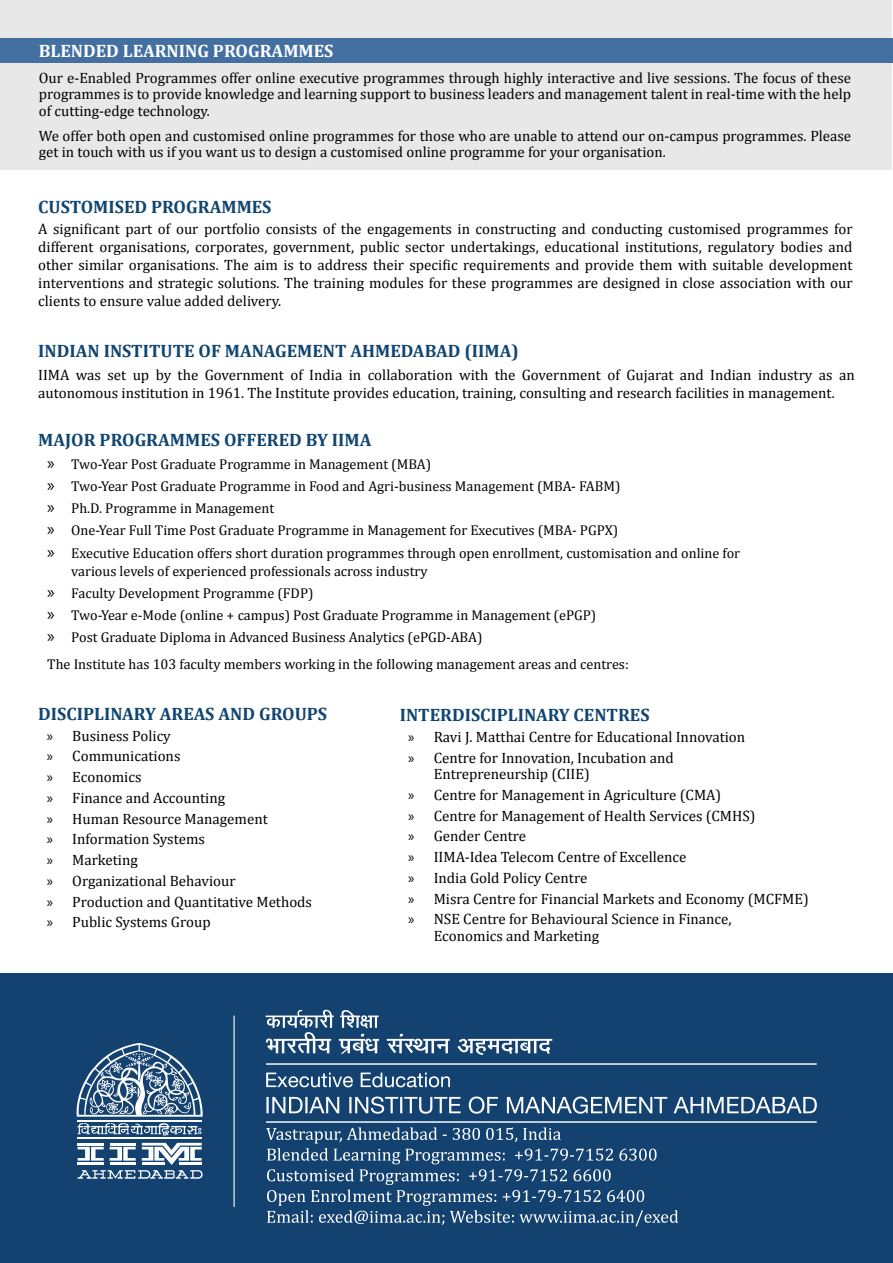
<style>
.page{position:relative;width:893px;height:1263px;background:#fff}
.page>*{position:absolute;margin:0;border:0;box-sizing:border-box;transform-origin:0 0}
.t1{font:700 18px "Cambria";color:#104571}
.t2{font:700 18px "Cambria";color:#fff}
.t3{font:15px/20.7px "Cambria";color:#000}
.t4{font:14.25px/22.2px "Cambria";color:#000}
.s1{font-family:"Myriad Pro";font-size:18px}
.s2{font-family:"Myriad Pro"}
</style>
<div class="page">
<div style="left:0;top:974px;width:893px;height:289px;background:#144270"></div>
<hr style="left:266px;top:1064px;width:551px;height:1px;background:#fff">
<svg style="left:266px;top:1010px;width:286px;height:45px"></svg>
<svg style="left:77px;top:1043px;width:126px;height:74px"></svg>
<svg style="left:78px;top:1143px;width:125px;height:36px"></svg>
<hr style="left:78px;top:1137px;width:124px;height:1px;background:#fff">
<svg style="left:78px;top:1123px;width:124px;height:13px"></svg>
<hr style="left:78px;top:1120px;width:124px;height:2px;background:#fff">
<hr style="left:234px;top:1015px;width:1px;height:192px;background:#fff">
<svg style="left:266px;top:1072px;width:551px;height:42px"></svg>
<svg style="left:266px;top:1127px;width:412px;height:99px"></svg>
<hr style="left:266px;top:1122px;width:551px;height:1px;background:#fff">
<div style="left:1px;top:1px;width:891px;height:169px;background:#e9e8e8"></div>
<div style="left:0;top:38px;width:892px;height:24px;background:#4470a1"></div>
<p class="t2" style="left:39px;top:38px;width:296px">BLENDED LEARNING PROGRAMMES</p>
<p class="t3" style="left:39px;top:69px;width:814px;line-height:16.5px;text-align:justify">Our e-Enabled Programmes offer online executive programmes through highly interactive and live sessions. The focus of these programmes is to provide knowledge and learning support to business leaders and management talent in real-time with the help of cutting-edge technology.</p>
<p class="t3" style="left:39px;top:127px;width:814px;line-height:16.5px">We offer both open and customised online programmes for those who are unable to attend our on-campus programmes. Please get in touch with us if you want us to design a customised online programme for your organisation.</p>
<p class="t1" style="left:38px;top:194px;width:235px">CUSTOMISED PROGRAMMES</p>
<p class="t3" style="left:38px;top:219px;width:816px;line-height:18px;text-align:justify">A significant part of our portfolio consists of the engagements in constructing and conducting customised programmes for different organisations, corporates, government, public sector undertakings, educational institutions, regulatory bodies and other similar organisations. The aim is to address their specific requirements and provide them with suitable development interventions and strategic solutions. The training modules for these programmes are designed in close association with our clients to ensure value added delivery.</p>
<p class="t1" style="left:38px;top:339px;width:482px">INDIAN INSTITUTE OF MANAGEMENT AHMEDABAD (IIMA)</p>
<p class="t3" style="left:38px;top:366px;width:818px;line-height:18px">IIMA was set up by the Government of India in collaboration with the Government of Gujarat and Indian industry as an autonomous institution in 1961. The Institute provides education, training, consulting and research facilities in management.</p>
<p class="t1" style="left:38px;top:427px;width:335px">MAJOR PROGRAMMES OFFERED BY IIMA</p>
<p class="t4" style="left:47px;top:453px;width:694px"><span class="s1">»</span> Two-Year Post Graduate Programme in Management (MBA)<br><span class="s1">»</span> Two-Year Post Graduate Programme in Food and Agri-business Management (MBA- FABM)<br><span class="s1">»</span> Ph.D. Programme in Management<br><span class="s1">»</span> One-Year Full Time Post Graduate Programme in Management for Executives (MBA- PGPX)<br><span class="s1">»</span> Executive Education offers short duration programmes through open enrollment, customisation and online for</p>
<p class="t4" style="left:47px;top:560px;width:551px;text-indent:24px">various levels of experienced professionals across industry<br><span class="s1">»</span> Faculty Development Programme (FDP)<br><span class="s1">»</span> Two-Year e-Mode (online + campus) Post Graduate Programme in Management (ePGP) <span class="s1">»</span> Post Graduate Diploma in Advanced Business Analytics (ePGD-ABA)</p>
<p class="t4" style="left:47px;top:653px;width:583px">The Institute has 103 faculty members working in the following management areas and centres:</p>
<p class="t1" style="left:38px;top:701px;width:290px">DISCIPLINARY AREAS AND GROUPS</p>
<p class="t3" style="left:47px;top:725px;width:267px"><span class="s2">»</span> Business Policy<br><span class="s2">»</span> Communications<br><span class="s2">»</span> Economics<br><span class="s2">»</span> Finance and Accounting<br><span class="s2">»</span> Human Resource Management<br><span class="s2">»</span> Information Systems<br><span class="s2">»</span> Marketing<br><span class="s2">»</span> Organizational Behaviour<br><span class="s2">»</span> Production and Quantitative Methods <span class="s2">»</span> Public Systems Group</p>
<p class="t1" style="left:400px;top:702px;width:251px">INTERDISCIPLINARY CENTRES</p>
<p class="t3" style="left:408px;top:726px;width:339px"><span class="s2">»</span> Ravi J. Matthai Centre for Educational Innovation <span class="s2">»</span> Centre for Innovation, Incubation and</p>
<p class="t3" style="left:408px;top:763px;width:402px;text-indent:26px">Entrepreneurship (CIIE)<br><span class="s2">»</span> Centre for Management in Agriculture (CMA)<br><span class="s2">»</span> Centre for Management of Health Services (CMHS)<br><span class="s2">»</span> Gender Centre<br><span class="s2">»</span> IIMA-Idea Telecom Centre of Excellence<br><span class="s2">»</span> India Gold Policy Centre<br><span class="s2">»</span> Misra Centre for Financial Markets and Economy (MCFME) <span class="s2">»</span> NSE Centre for Behavioural Science in Finance,</p>
<p class="t3" style="left:434px;top:925px;width:167px">Economics and Marketing</p>
</div>
